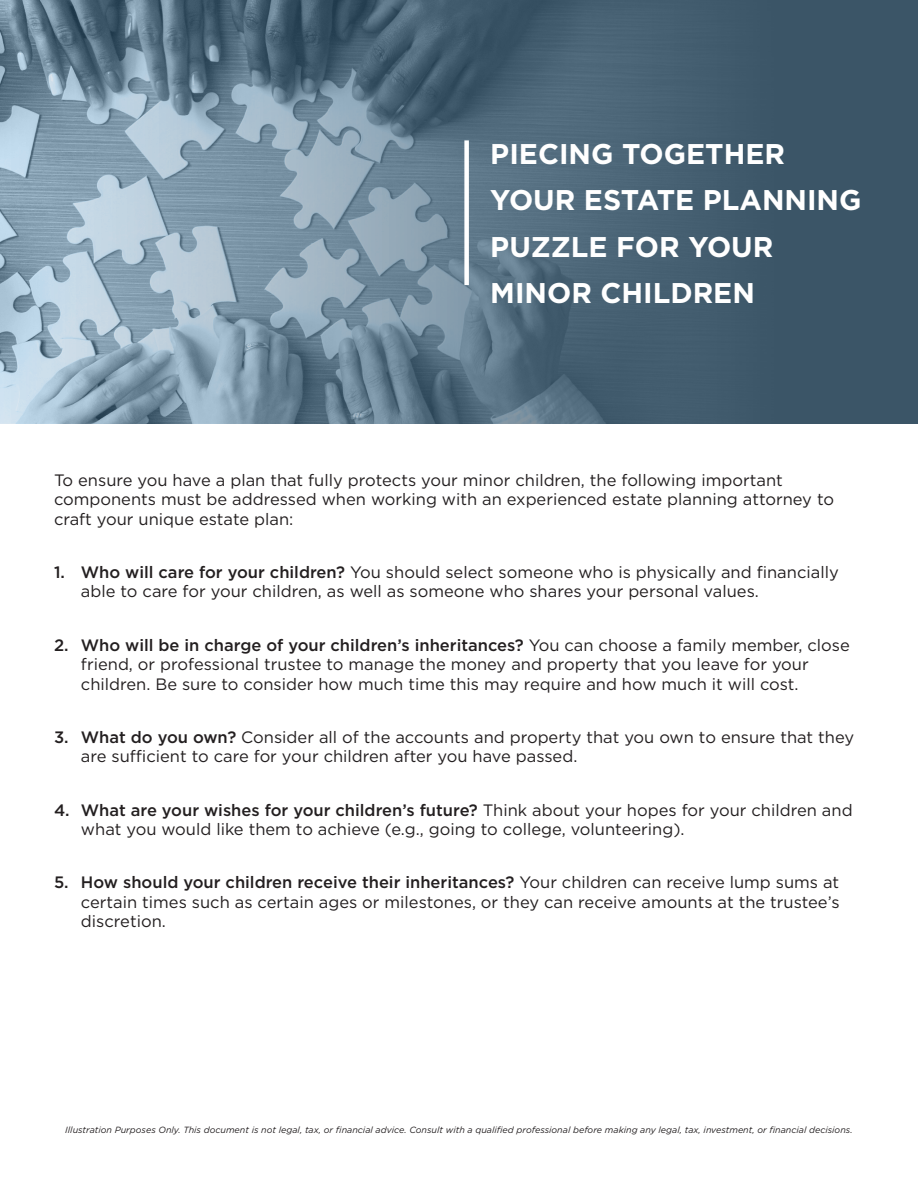
<style>
.page{position:relative;width:918px;height:1188px;background:#fff}
.page>*{position:absolute;margin:0;border:0;box-sizing:border-box;transform-origin:0 0}
.t1{font:700 28.5px/46.5px "Gotham";color:#fff}
.t2{font:16.5px/19.5px "Gotham";color:#231f20}
.t3{font:italic 9px "Gotham";color:#231f20}
.s1{font-weight:500}
</style>
<div class="page">
<svg style="left:0;top:0;width:918px;height:423px;background:#60798b"></svg>
<div style="left:464px;top:140px;width:5px;height:145px;background:#fff"></div>
<h1 class="t1" style="left:490px;top:130px;width:373px">PIECING TOGETHER<br>YOUR ESTATE PLANNING<br>PUZZLE FOR YOUR<br>MINOR CHILDREN</h1>
<p class="t2" style="left:54px;top:470px;width:782px">To ensure you have a plan that fully protects your minor children, the following important components must be addressed when working with an experienced estate planning attorney to craft your unique estate plan:</p>
<p class="t2" style="left:81px;top:562px;width:759px;text-indent:-27px"><span class="s1">1. Who will care for your children?</span> You should select someone who is physically and financially able to care for your children, as well as someone who shares your personal values.</p>
<p class="t2" style="left:81px;top:635px;width:770px;text-indent:-27px"><span class="s1">2. Who will be in charge of your children’s inheritances?</span> You can choose a family member, close friend, or professional trustee to manage the money and property that you leave for your children. Be sure to consider how much time this may require and how much it will cost.</p>
<p class="t2" style="left:81px;top:727px;width:775px;text-indent:-27px"><span class="s1">3. What do you own?</span> Consider all of the accounts and property that you own to ensure that they are sufficient to care for your children after you have passed.</p>
<p class="t2" style="left:81px;top:800px;width:773px;text-indent:-27px"><span class="s1">4. What are your wishes for your children’s future?</span> Think about your hopes for your children and what you would like them to achieve (e.g., going to college, volunteering).</p>
<p class="t2" style="left:81px;top:873px;width:760px;text-align:justify;text-indent:-27px"><span class="s1">5. How should your children receive their inheritances?</span> Your children can receive lump sums at certain times such as certain ages or milestones, or they can receive amounts at the trustee’s discretion.</p>
<p class="t3" style="left:65px;top:1124px;width:789px">Illustration Purposes Only. This document is not legal, tax, or financial advice. Consult with a qualified professional before making any legal, tax, investment, or financial decisions.</p>
</div>
